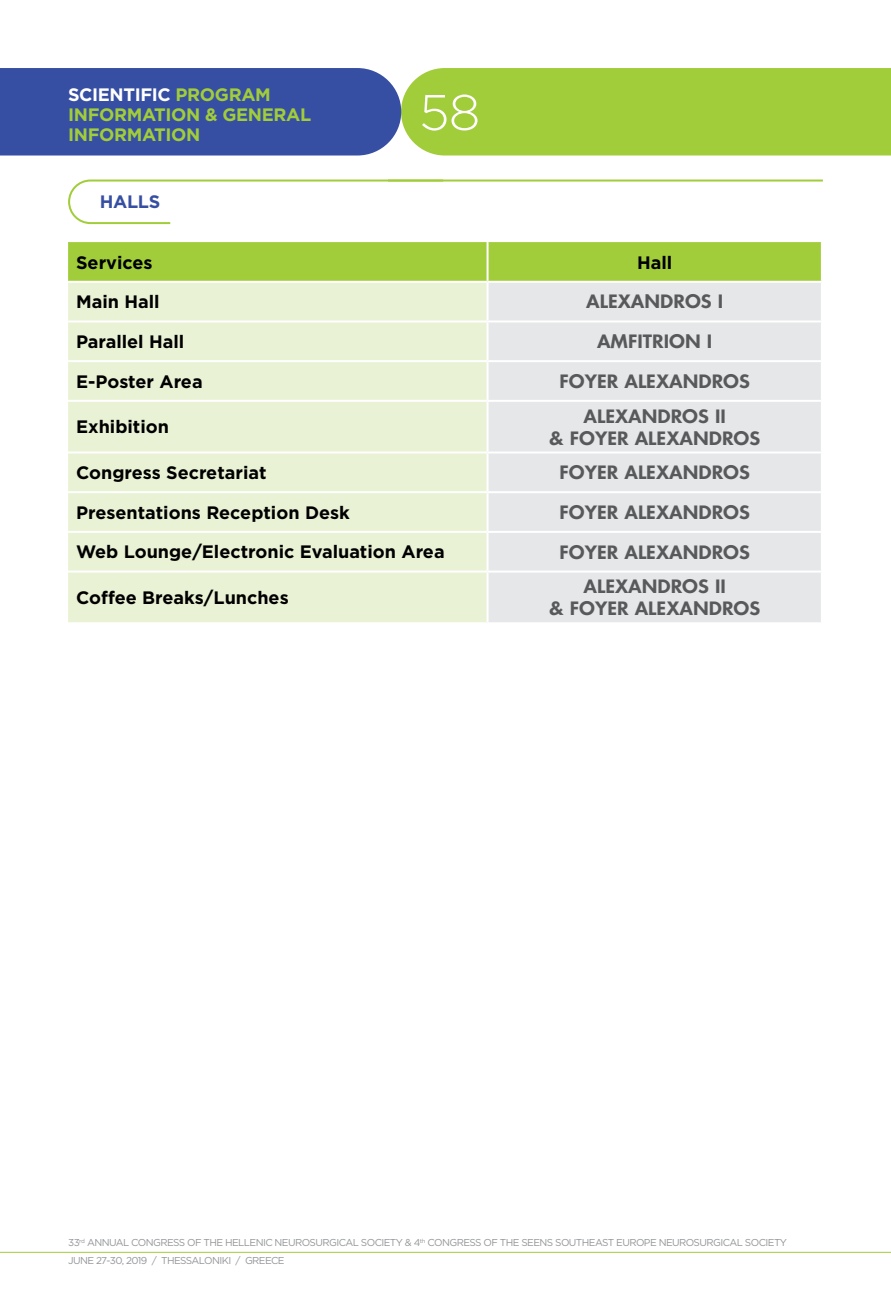
<style>
.page{position:relative;width:891px;height:1304px;background:#fff}
.page>*{position:absolute;margin:0;border:0;box-sizing:border-box;transform-origin:0 0}
.t1{font:300 50px "Gotham Greek";color:#fff}
.t2{font:700 18px "Gotham Greek";color:#000}
.t3{font:600 18px/22px "PF Futura Neu";color:#58595b;text-align:center}
.t4{font:700 18px/20px "Gotham Greek";letter-spacing:-.02em;color:#a1cd3a}
.t5{font:700 18px "Gotham Greek";letter-spacing:-.02em;color:#374fa2}
.t6{font:10px "Gotham Greek";letter-spacing:-.055em;color:#939598}
.s1{color:#fff}
</style>
<div class="page">
<hr style="left:0;top:1252px;width:890px;height:1px;background:#a1cd3a">
<svg style="left:0;top:68px;width:890px;height:88px;background:#75976c"></svg>
<svg style="left:68px;top:179px;width:377px;height:46px"></svg>
<hr style="left:388px;top:180px;width:434px;height:2px;background:#a1cd3a">
<div style="left:68px;top:242px;width:752px;height:39px;background:#a1cd3a"></div>
<div style="left:68px;top:283px;width:418px;height:339px;background:#e9f2d5"></div>
<div style="left:488px;top:283px;width:332px;height:339px;background:#e6e7e8"></div>
<hr style="left:486px;top:242px;width:2px;height:39px;background:#fff">
<hr style="left:68px;top:320px;width:419px;height:2px;background:#fff">
<hr style="left:487px;top:320px;width:335px;height:2px;background:#fff">
<hr style="left:68px;top:360px;width:419px;height:2px;background:#fff">
<hr style="left:487px;top:360px;width:335px;height:2px;background:#fff">
<hr style="left:68px;top:400px;width:419px;height:2px;background:#fff">
<hr style="left:487px;top:400px;width:335px;height:2px;background:#fff">
<hr style="left:68px;top:452px;width:419px;height:2px;background:#fff">
<hr style="left:487px;top:452px;width:335px;height:2px;background:#fff">
<hr style="left:68px;top:491px;width:419px;height:2px;background:#fff">
<hr style="left:487px;top:491px;width:335px;height:2px;background:#fff">
<hr style="left:68px;top:531px;width:419px;height:2px;background:#fff">
<hr style="left:487px;top:531px;width:335px;height:2px;background:#fff">
<hr style="left:68px;top:571px;width:419px;height:2px;background:#fff">
<hr style="left:487px;top:571px;width:335px;height:2px;background:#fff">
<p class="t4" style="left:68px;top:84px;width:244px"><span class="s1">SCIENTIFIC</span> PROGRAM<br>INFORMATION &amp; GENERAL<br>INFORMATION</p>
<h1 class="t1" style="left:419px;top:85px;width:62px">58</h1>
<p class="t5" style="left:100px;top:192px;width:62px">HALLS</p>
<p class="t2" style="left:76px;top:252px;width:78px">Services</p>
<p class="t2" style="left:636px;top:252px;width:37px">Hall</p>
<p class="t2" style="left:76px;top:291px;width:85px">Main Hall</p>
<p class="t3" style="left:586px;top:290px;width:138px">ALEXANDROS I</p>
<p class="t2" style="left:76px;top:331px;width:110px">Parallel Hall</p>
<p class="t3" style="left:596px;top:330px;width:117px">AMFITRION I</p>
<p class="t2" style="left:76px;top:371px;width:128px">E-Poster Area</p>
<p class="t3" style="left:559px;top:370px;width:192px">FOYER ALEXANDROS</p>
<p class="t2" style="left:76px;top:416px;width:94px">Exhibition</p>
<p class="t3" style="left:549px;top:404px;width:213px">ALEXANDROS II<br>&amp; FOYER ALEXANDROS</p>
<p class="t2" style="left:76px;top:462px;width:192px">Congress Secretariat</p>
<p class="t3" style="left:559px;top:461px;width:192px">FOYER ALEXANDROS</p>
<p class="t2" style="left:76px;top:502px;width:275px">Presentations Reception Desk</p>
<p class="t3" style="left:559px;top:501px;width:192px">FOYER ALEXANDROS</p>
<p class="t2" style="left:76px;top:542px;width:370px">Web Lounge/Electronic Evaluation Area</p>
<p class="t3" style="left:559px;top:540px;width:192px">FOYER ALEXANDROS</p>
<p class="t2" style="left:76px;top:587px;width:214px">Coffee Breaks/Lunches</p>
<p class="t3" style="left:549px;top:575px;width:213px">ALEXANDROS II<br>&amp; FOYER ALEXANDROS</p>
<p class="t6" style="left:68px;top:1237px;width:720px">33<sup>rd</sup> ANNUAL CONGRESS OF THE HELLENIC NEUROSURGICAL SOCIETY &amp; 4<sup>th</sup> CONGRESS OF THE SEENS SOUTHEAST EUROPE NEUROSURGICAL SOCIETY</p>
<p class="t6" style="left:68px;top:1255px;width:218px">JUNE 27-30, 2019 / THESSALONIKI / GREECE</p>
</div>
